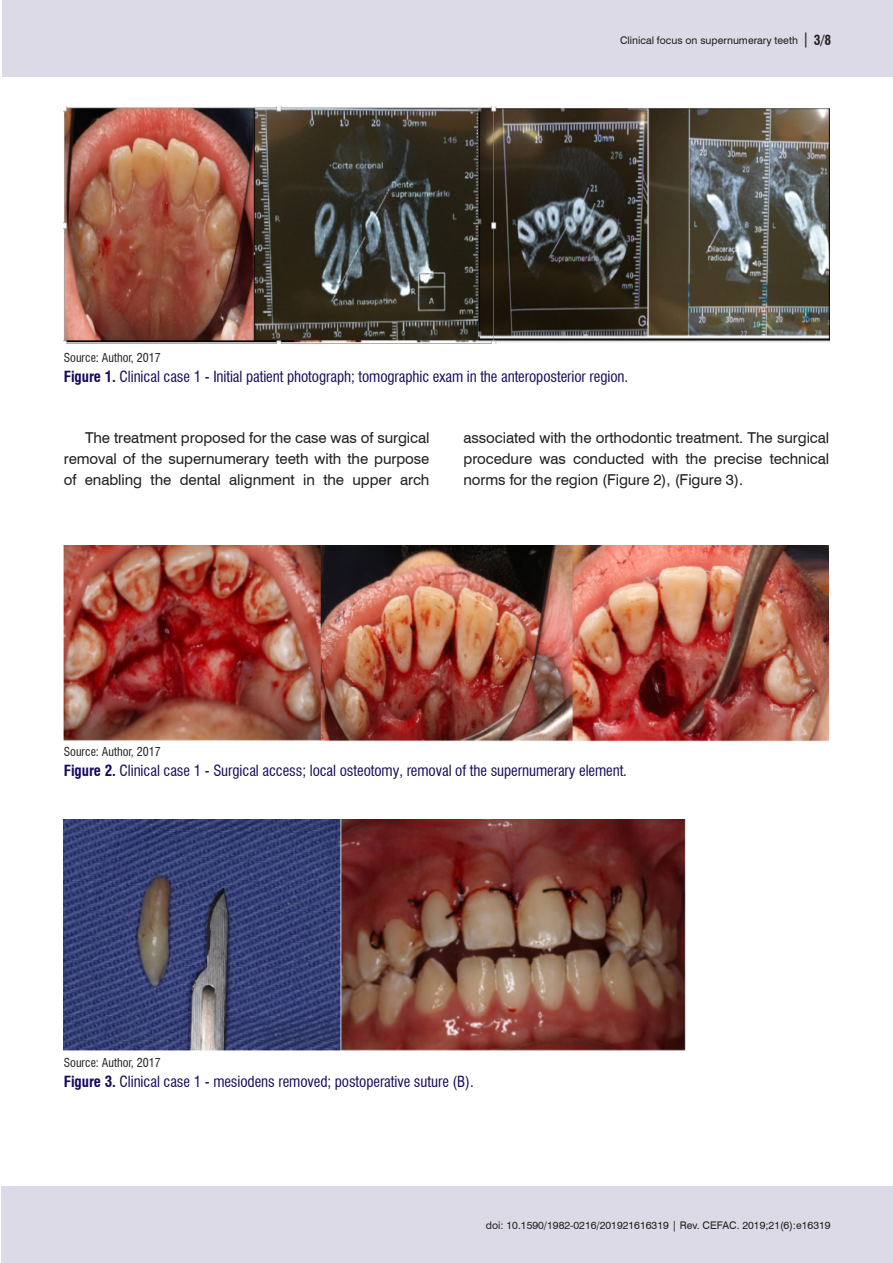
<style>
.page{position:relative;width:893px;height:1263px;background:#fff}
.page>*{position:absolute;margin:0;border:0;box-sizing:border-box;transform-origin:0 0}
.Corpo_do_texto_INGL{font:15px/21px "Swiss 721 BT";letter-spacing:-.005em;color:#231f20;text-align:justify}
.Titulo_tabelas_e_gr{font:condensed 15px "Swiss 721 BT";letter-spacing:-.005em;color:#18085f}
.Legendas{font:condensed 12px "Swiss 721 BT";color:#231f20}
.t1{font:10.5px "Swiss 721 BT";color:#231f20}
.s1{font-size:15px}
.s2{font-weight:700;font-stretch:condensed;font-size:13.5px}
.s3{font-weight:700}
</style>
<div class="page">
<div style="left:1px;top:1186px;width:892px;height:77px;background:#dcdae7"></div>
<div style="left:2px;top:0;width:891px;height:77px;background:#dcdae7"></div>
<img style="left:64px;top:106px;width:766px;height:237px">
<img style="left:64px;top:545px;width:764px;height:196px">
<img style="left:64px;top:820px;width:621px;height:231px">
<p class="t1" style="left:620px;top:33px;width:213px">Clinical focus on supernumerary teeth <span class="s1">|</span> <span class="s2">3/8</span></p>
<p class="Legendas" style="left:64px;top:350px;width:99px">Source: Author, 2017</p>
<p class="Titulo_tabelas_e_gr" style="left:64px;top:367px;width:566px"><span class="s3">Figure 1.</span> Clinical case 1 - Initial patient photograph; tomographic exam in the anteroposterior region.</p>
<p class="Corpo_do_texto_INGL" style="left:64px;top:426px;width:367px;text-indent:21px">The treatment proposed for the case was of surgical removal of the supernumerary teeth with the purpose of enabling the dental alignment in the upper arch</p>
<p class="Corpo_do_texto_INGL" style="left:463px;top:426px;width:367px">associated with the orthodontic treatment. The surgical procedure was conducted with the precise technical norms for the region (Figure 2), (Figure 3).</p>
<p class="Legendas" style="left:64px;top:745px;width:99px">Source: Author, 2017</p>
<p class="Titulo_tabelas_e_gr" style="left:64px;top:761px;width:565px"><span class="s3">Figure 2.</span> Clinical case 1 - Surgical access; local osteotomy, removal of the supernumerary element.</p>
<p class="Legendas" style="left:64px;top:1055px;width:99px">Source: Author, 2017</p>
<p class="Titulo_tabelas_e_gr" style="left:64px;top:1072px;width:411px"><span class="s3">Figure 3.</span> Clinical case 1 - mesiodens removed; postoperative suture (B).</p>
<p class="t1" style="left:486px;top:1218px;width:346px">doi: 10.1590/1982-0216/201921616319 | Rev. CEFAC. 2019;21(6):e16319</p>
</div>
